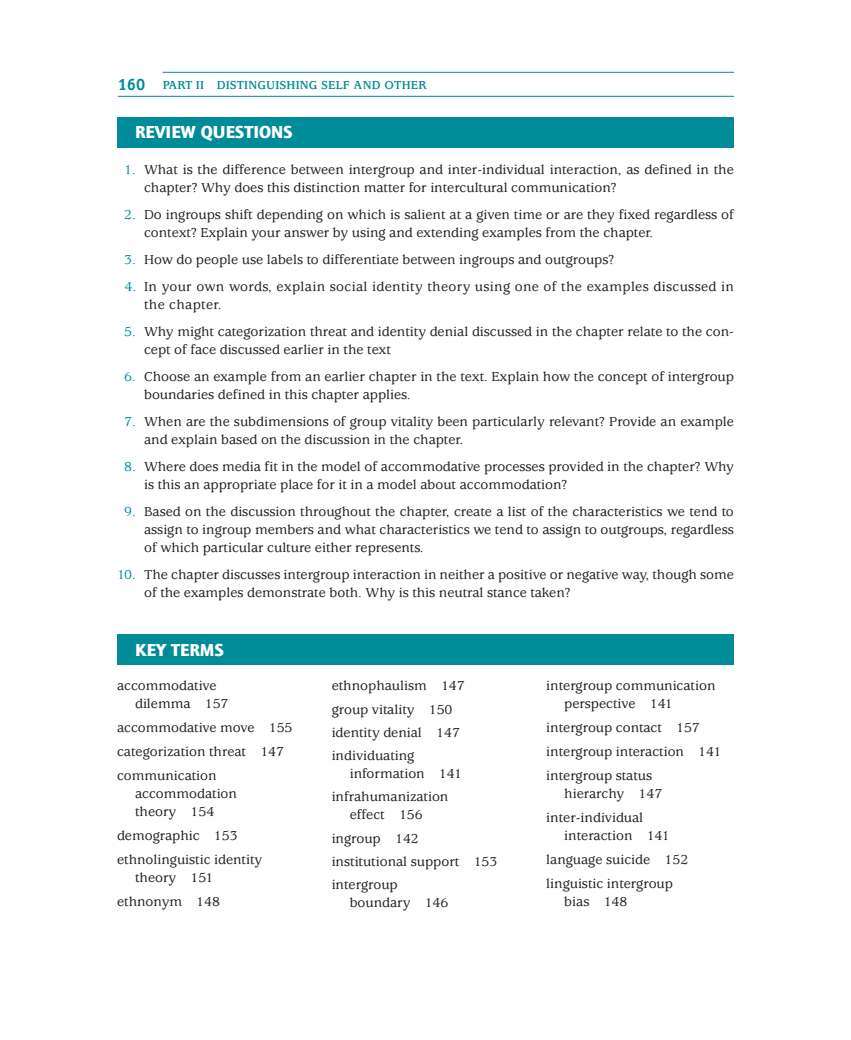
<style>
.page{position:relative;width:851px;height:1040px;background:#fff}
.page>*{position:absolute;margin:0;border:0;box-sizing:border-box;transform-origin:0 0}
.Heading_1_End{font:900 18px "Quay Sans EF";color:#fff}
.Numbered_List{font:500 14.25px/18px "Usherwood";color:#231f20}
.Key_words{font:500 14.25px/18px "Usherwood";color:#231f20}
.Numbered_List-2{font:500 14.25px/18px "Usherwood";letter-spacing:.025em;color:#231f20}
.t1{font:700 12.75px "Usherwood";letter-spacing:.02em;color:#008b98}
.s1{font-family:"Officina Sans";font-size:16.5px}
.s2{color:#008b98}
</style>
<div class="page">
<hr style="left:118px;top:96px;width:615px;height:1px;background:#008b98">
<hr style="left:163px;top:72px;width:570px;height:1px;background:#008b98">
<div style="left:117px;top:634px;width:617px;height:30px;background:#008b98"></div>
<div style="left:117px;top:117px;width:617px;height:30px;background:#008b98"></div>
<p class="t1" style="left:118px;top:78px;width:311px"><span class="s1">160</span> PART II DISTINGUISHING SELF AND OTHER</p>
<p class="Heading_1_End" style="left:135px;top:121px;width:159px">REVIEW QUESTIONS</p>
<p class="Numbered_List" style="left:144px;top:161px;width:591px;text-indent:-20px"><span class="s2">1.</span> What is the difference between intergroup and inter-individual interaction, as defined in the chapter? Why does this distinction matter for intercultural communication?</p>
<p class="Numbered_List" style="left:144px;top:206px;width:591px;text-indent:-20px"><span class="s2">2.</span> Do ingroups shift depending on which is salient at a given time or are they fixed regardless of context? Explain your answer by using and extending examples from the chapter.</p>
<p class="Numbered_List" style="left:124px;top:251px;width:491px"><span class="s2">3.</span> How do people use labels to differentiate between ingroups and outgroups?</p>
<p class="Numbered_List-2" style="left:144px;top:278px;width:591px;text-indent:-20px"><span class="s2">4.</span> In your own words, explain social identity theory using one of the examples discussed in the chapter.</p>
<p class="Numbered_List" style="left:144px;top:323px;width:591px;text-indent:-20px"><span class="s2">5.</span> Why might categorization threat and identity denial discussed in the chapter relate to the con&shy;cept of face discussed earlier in the text</p>
<p class="Numbered_List" style="left:144px;top:368px;width:591px;text-indent:-20px"><span class="s2">6.</span> Choose an example from an earlier chapter in the text. Explain how the concept of intergroup boundaries defined in this chapter applies.</p>
<p class="Numbered_List" style="left:144px;top:413px;width:591px;text-indent:-20px"><span class="s2">7.</span> When are the subdimensions of group vitality been particularly relevant? Provide an example and explain based on the discussion in the chapter.</p>
<p class="Numbered_List" style="left:144px;top:458px;width:591px;text-indent:-20px"><span class="s2">8.</span> Where does media fit in the model of accommodative processes provided in the chapter? Why is this an appropriate place for it in a model about accommodation?</p>
<p class="Numbered_List" style="left:144px;top:503px;width:591px;text-align:justify;text-indent:-20px"><span class="s2">9.</span> Based on the discussion throughout the chapter, create a list of the characteristics we tend to assign to ingroup members and what characteristics we tend to assign to outgroups, regardless of which particular culture either represents.</p>
<p class="Numbered_List" style="left:144px;top:566px;width:591px;text-indent:-27px"><span class="s2">10.</span> The chapter discusses intergroup interaction in neither a positive or negative way, though some of the examples demonstrate both. Why is this neutral stance taken?</p>
<p class="Heading_1_End" style="left:135px;top:639px;width:91px">KEY TERMS</p>
<p class="Key_words" style="left:135px;top:677px;width:95px;text-indent:-18px">accommodative dilemma 157</p>
<p class="Key_words" style="left:117px;top:719px;width:177px">accommodative move 155</p>
<p class="Key_words" style="left:117px;top:743px;width:168px">categorization threat 147</p>
<p class="Key_words" style="left:135px;top:767px;width:103px;text-indent:-18px">communication accommodation theory 154</p>
<p class="Key_words" style="left:117px;top:827px;width:122px">demographic 153</p>
<p class="Key_words" style="left:135px;top:851px;width:129px;text-indent:-18px">ethnolinguistic identity theory 151</p>
<p class="Key_words" style="left:117px;top:893px;width:104px">ethnonym 148</p>
<p class="Key_words" style="left:332px;top:677px;width:135px">ethnophaulism 147</p>
<p class="Key_words" style="left:332px;top:700px;width:122px">group vitality 150</p>
<p class="Key_words" style="left:332px;top:723px;width:130px">identity denial 147</p>
<p class="Key_words" style="left:350px;top:747px;width:114px;text-indent:-18px">individuating information 141</p>
<p class="Key_words" style="left:332px;top:788px;width:118px;text-align:center">infrahumanization effect 156</p>
<p class="Key_words" style="left:332px;top:829px;width:89px">ingroup 142</p>
<p class="Key_words" style="left:332px;top:852px;width:167px">institutional support 153</p>
<p class="Key_words" style="left:350px;top:875px;width:100px;text-indent:-18px">intergroup boundary 146</p>
<p class="Key_words" style="left:564px;top:677px;width:153px;text-indent:-18px">intergroup communication perspective 141</p>
<p class="Key_words" style="left:546px;top:719px;width:155px">intergroup contact 157</p>
<p class="Key_words" style="left:546px;top:743px;width:176px">intergroup interaction 141</p>
<p class="Key_words" style="left:564px;top:767px;width:99px;text-indent:-18px">intergroup status hierarchy 147</p>
<p class="Key_words" style="left:564px;top:809px;width:107px;text-indent:-18px">inter-individual interaction 141</p>
<p class="Key_words" style="left:546px;top:851px;width:143px">language suicide 152</p>
<p class="Key_words" style="left:564px;top:875px;width:110px;text-indent:-18px">linguistic intergroup bias 148</p>
</div>
